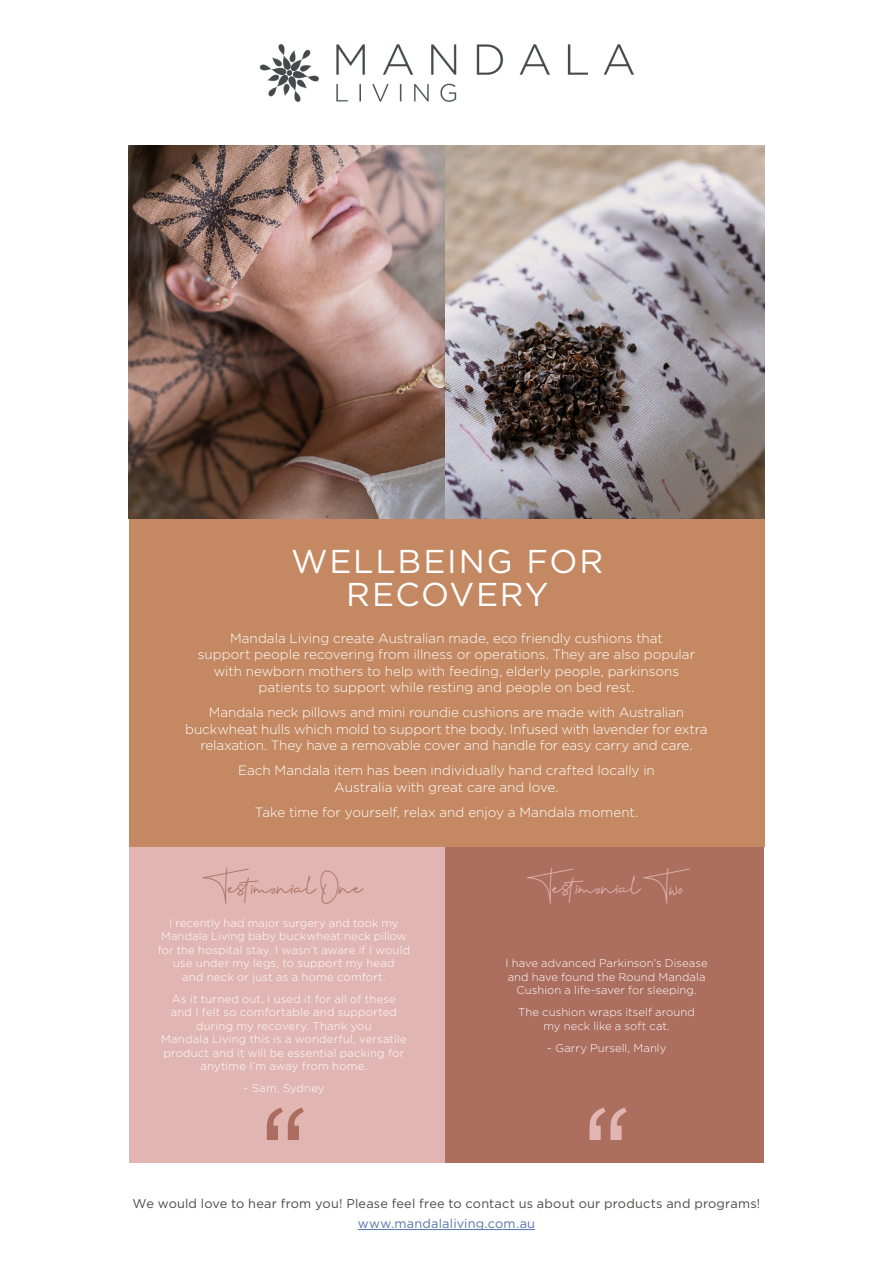
<style>
.page{position:relative;width:893px;height:1263px;background:#fff}
.page>*{position:absolute;margin:0;border:0;box-sizing:border-box;transform-origin:0 0}
.t1{font:33px/33px "Gotham";letter-spacing:.05em;color:#fff;text-align:center}
.t2{font:21px "Cervanttis";letter-spacing:.015em;color:#ab6e5f}
.t3{font:21px "Cervanttis";letter-spacing:.015em;color:#e1b6b2}
.t4{font:300 13.5px/16.5px "Gotham";letter-spacing:-.005em;color:#fff;text-align:center}
.t5{font:12.75px "Gotham";letter-spacing:.015em;color:#4a4a49}
.t6{font:12.75px "Gotham";letter-spacing:.015em;color:#5576af}
.t7{font:300 11.25px/13.5px "Gotham";letter-spacing:.01em;color:#fff;text-align:center}
</style>
<div class="page">
<div style="left:129px;top:847px;width:318px;height:315px;background:#e1b6b2"></div>
<div style="left:446px;top:847px;width:318px;height:315px;background:#ab6e5f"></div>
<div style="left:129px;top:519px;width:635px;height:328px;background:#c48962"></div>
<hr style="left:358px;top:1229px;width:177px;height:1px;background:#5576af">
<svg style="left:267px;top:1107px;width:37px;height:33px"></svg>
<svg style="left:589px;top:1107px;width:38px;height:33px"></svg>
<img style="left:259px;top:44px;width:375px;height:58px">
<img style="left:129px;top:145px;width:635px;height:374px">
<h1 class="t1" style="left:291px;top:544px;width:314px">WELLBEING FOR<br>RECOVERY</h1>
<p class="t4" style="left:198px;top:630px;width:499px">Mandala Living create Australian made, eco friendly cushions that<br>support people recovering from illness or operations. They are also popular with newborn mothers to help with feeding, elderly people, parkinsons patients to support while resting and people on bed rest.</p>
<p class="t4" style="left:185px;top:704px;width:524px">Mandala neck pillows and mini roundie cushions are made with Australian buckwheat hulls which mold to support the body. Infused with lavender for extra relaxation. They have a removable cover and handle for easy carry and care.</p>
<p class="t4" style="left:238px;top:762px;width:418px">Each Mandala item has been individually hand crafted locally in<br>Australia with great care and love.</p>
<p class="t4" style="left:255px;top:804px;width:385px">Take time for yourself, relax and enjoy a Mandala moment.</p>
<h2 class="t2" style="left:205px;top:874px;width:159px">Testimonial One</h2>
<h2 class="t3" style="left:530px;top:874px;width:164px">Testimonial Two</h2>
<p class="t7" style="left:158px;top:916px;width:254px">I recently had major surgery and took my Mandala Living baby buckwheat neck pillow for the hospital stay. I wasn’t aware if I would use under my legs, to support my head<br>and neck or just as a home comfort.</p>
<p class="t7" style="left:161px;top:992px;width:247px">As it turned out, I used it for all of these and I felt so comfortable and supported during my recovery. Thank you<br>Mandala Living this is a wonderful, versatile product and it will be essential packing for anytime I’m away from home.</p>
<p class="t7" style="left:243px;top:1081px;width:83px">~ Sam, Sydney</p>
<p class="t7" style="left:505px;top:956px;width:204px">I have advanced Parkinson’s Disease and have found the Round Mandala<br>Cushion a life-saver for sleeping.</p>
<p class="t7" style="left:518px;top:1005px;width:178px">The cushion wraps itself around my neck like a soft cat.</p>
<p class="t7" style="left:547px;top:1041px;width:121px">~ Garry Pursell, Manly</p>
<p class="t5" style="left:133px;top:1197px;width:629px">We would love to hear from you! Please feel free to contact us about our products and programs!</p>
<p class="t6" style="left:358px;top:1216px;width:179px">www.mandalaliving.com.au</p>
</div>
